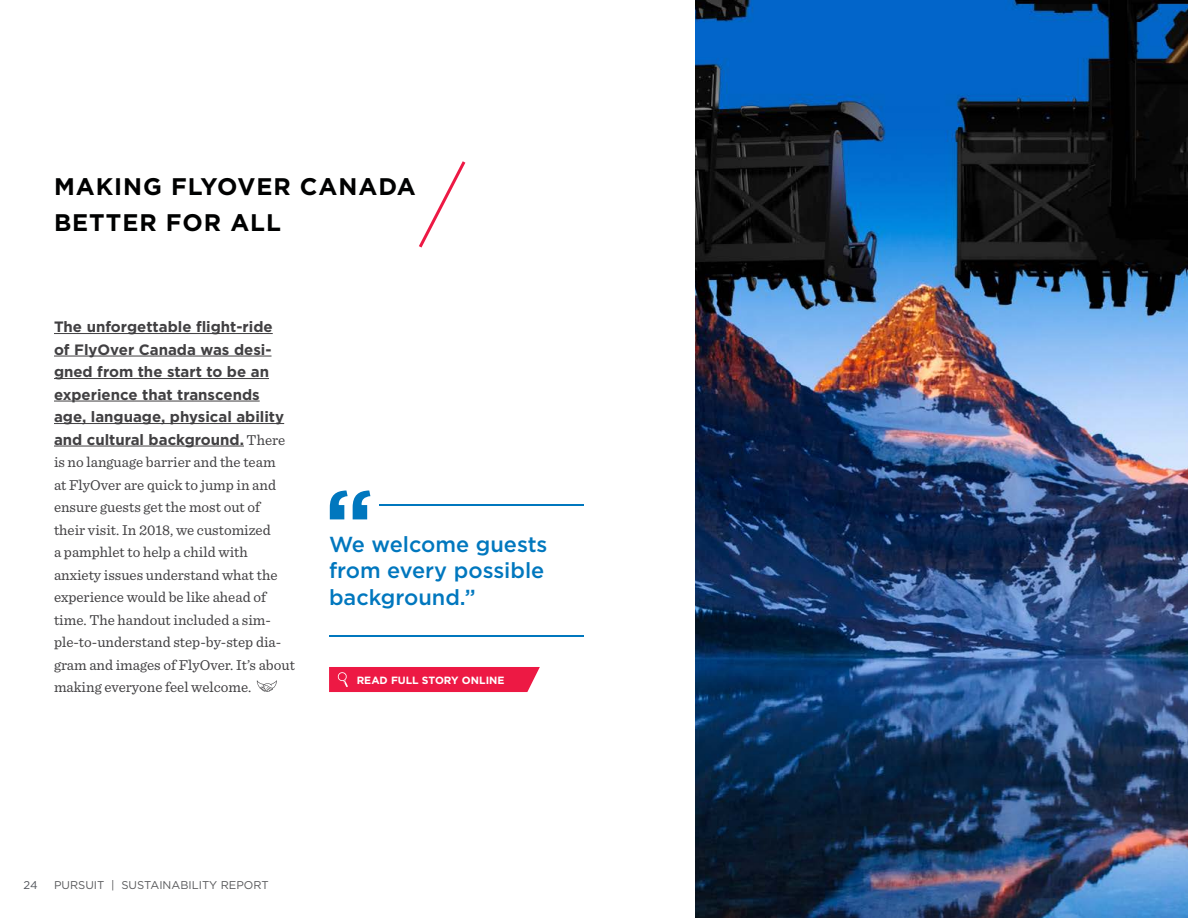
<style>
.page{position:relative;width:1188px;height:918px;background:#fff}
.page>*{position:absolute;margin:0;border:0;box-sizing:border-box;transform-origin:0 0}
.t1{font:700 24px/36px "Gotham";letter-spacing:.04em;color:#000101}
.t2{font:500 21.75px/26.1px "Gotham";color:#0077be}
.t3{font:15px/22.5px "Sentinel";color:#414042}
.t4{font:700 15px/22.5px "Gotham";color:#414042}
.t5{font:11.25px "Gotham";color:#58595b}
.t6{font:11.25px "Gotham";color:#52555b}
.t7{font:700 10.5px "Gotham";color:#fff}
.s1{font-family:"Sentinel";font-weight:400}
</style>
<div class="page">
<img style="left:696px;top:0;width:492px;height:918px">
<hr style="left:54px;top:333px;width:219px;height:1px;background:#414042">
<hr style="left:54px;top:356px;width:218px;height:1px;background:#414042">
<hr style="left:54px;top:378px;width:215px;height:1px;background:#414042">
<hr style="left:54px;top:401px;width:206px;height:1px;background:#414042">
<hr style="left:54px;top:423px;width:230px;height:1px;background:#414042">
<hr style="left:54px;top:446px;width:190px;height:1px;background:#414042">
<svg style="left:257px;top:680px;width:20px;height:12px"></svg>
<svg style="left:419px;top:161px;width:47px;height:87px"></svg>
<hr style="left:379px;top:504px;width:205px;height:2px;background:#0077be">
<hr style="left:329px;top:636px;width:255px;height:1px;background:#0077be">
<svg style="left:330px;top:490px;width:40px;height:29px"></svg>
<div style="left:329px;top:667px;width:211px;height:25px;background:#ed1944"></div>
<h1 class="t1" style="left:54px;top:168px;width:363px">MAKING FLYOVER CANADA<br>BETTER FOR ALL</h1>
<p class="t4" style="left:54px;top:315px;width:233px">The unforgettable flight-ride of FlyOver Canada was desi&shy;gned from the start to be an experience that transcends age, language, physical ability and cultural background. <span class="s1">There</span></p>
<p class="t3" style="left:54px;top:450px;width:243px">is no language barrier and the team<br>at FlyOver are quick to jump in and ensure guests get the most out of their visit. In 2018, we customized<br>a pamphlet to help a child with anxiety issues understand what the experience would be like ahead of time. The handout included a sim&shy;ple-to-understand step-by-step dia&shy;gram and images of FlyOver. It’s about making everyone feel welcome.</p>
<h2 class="t2" style="left:329px;top:531px;width:220px">We welcome guests from every possible background.”</h2>
<p class="t7" style="left:357px;top:673px;width:149px">READ FULL STORY ONLINE</p>
<p class="t6" style="left:24px;top:878px;width:15px">24</p>
<p class="t5" style="left:54px;top:878px;width:216px">PURSUIT | SUSTAINABILITY REPORT</p>
</div>
